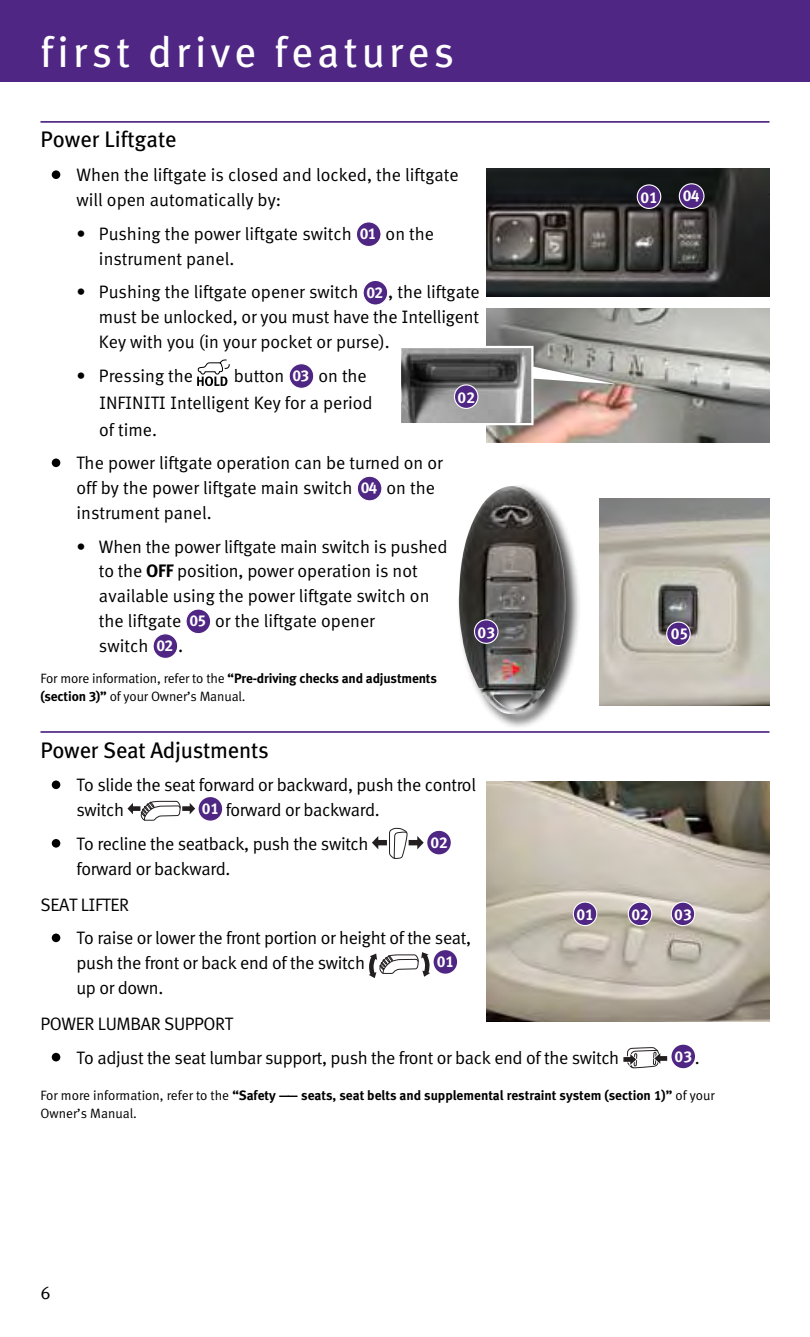
<style>
.page{position:relative;width:810px;height:1337px;background:#fff}
.page>*{position:absolute;margin:0;border:0;box-sizing:border-box;transform-origin:0 0}
.t1{font:42.75px "Infiniti Meta";letter-spacing:.1em;color:#fff}
.t2{font:22.5px "Infiniti Meta";letter-spacing:-.01em;color:#000}
.t3{font:18px/24.8px "Infiniti Meta Normal";color:#000}
.t4{font:18px/24.8px "Infiniti Meta Normal";letter-spacing:-.02em;color:#000}
.t5{font:700 15.75px "Infiniti Meta";color:#fff}
.t6{font:700 13.5px "Infiniti Meta";color:#000}
.t7{font:13.5px "Infiniti Meta Normal";letter-spacing:-.01em;color:#000}
.s1{font-family:"Infiniti Meta";font-weight:700;font-size:15.75px;color:#fff}
.s2{font-family:"Infiniti Meta"}
.s3{font-family:"Infiniti Meta";font-weight:700}
.s4{font-family:"Infiniti Meta Normal";font-weight:400}
.s5{font-family:"Infiniti Meta Normal";font-weight:400;font-size:18px;color:#000}
</style>
<div class="page">
<div style="left:0;top:0;width:810px;height:82px;background:#4f2683"></div>
<hr style="left:40px;top:121px;width:730px;height:2px;background:#4f2683">
<div style="left:52px;top:170px;width:8px;height:9px;background:#000;border-radius:50%"></div>
<div style="left:356px;top:222px;width:25px;height:24px;background:#4f2683;border-radius:50%"></div>
<div style="left:356px;top:221px;width:26px;height:26px;border:1px solid #fff;border-radius:50%"></div>
<div style="left:363px;top:280px;width:25px;height:25px;background:#4f2683;border-radius:50%"></div>
<div style="left:363px;top:280px;width:25px;height:25px;border:1px solid #fff;border-radius:50%"></div>
<svg style="left:197px;top:359px;width:33px;height:27px"></svg>
<div style="left:289px;top:364px;width:25px;height:24px;background:#4f2683;border-radius:50%"></div>
<div style="left:289px;top:363px;width:25px;height:26px;border:1px solid #fff;border-radius:50%"></div>
<div style="left:52px;top:458px;width:8px;height:9px;background:#000;border-radius:50%"></div>
<div style="left:357px;top:476px;width:25px;height:25px;background:#4f2683;border-radius:50%"></div>
<div style="left:357px;top:476px;width:25px;height:25px;border:1px solid #fff;border-radius:50%"></div>
<div style="left:186px;top:609px;width:25px;height:24px;background:#4f2683;border-radius:50%"></div>
<div style="left:185px;top:608px;width:26px;height:26px;border:1px solid #fff;border-radius:50%"></div>
<div style="left:153px;top:634px;width:25px;height:24px;background:#4f2683;border-radius:50%"></div>
<div style="left:153px;top:633px;width:25px;height:26px;border:1px solid #fff;border-radius:50%"></div>
<hr style="left:40px;top:731px;width:730px;height:2px;background:#4f2683">
<div style="left:52px;top:780px;width:8px;height:9px;background:#000;border-radius:50%"></div>
<svg style="left:127px;top:801px;width:68px;height:19px"></svg>
<div style="left:199px;top:797px;width:23px;height:23px;background:#4f2683;border-radius:50%"></div>
<div style="left:52px;top:839px;width:8px;height:8px;background:#000;border-radius:50%"></div>
<svg style="left:372px;top:828px;width:52px;height:31px"></svg>
<div style="left:427px;top:831px;width:24px;height:23px;background:#4f2683;border-radius:50%"></div>
<div style="left:52px;top:933px;width:8px;height:9px;background:#000;border-radius:50%"></div>
<svg style="left:369px;top:952px;width:61px;height:26px"></svg>
<div style="left:434px;top:950px;width:23px;height:23px;background:#4f2683;border-radius:50%"></div>
<div style="left:52px;top:1052px;width:8px;height:9px;background:#000;border-radius:50%"></div>
<svg style="left:623px;top:1047px;width:45px;height:21px"></svg>
<div style="left:672px;top:1044px;width:23px;height:24px;background:#4f2683;border-radius:50%"></div>
<img style="left:486px;top:309px;width:284px;height:134px">
<img style="left:486px;top:169px;width:284px;height:127px">
<svg style="left:401px;top:345px;width:216px;height:81px;background:#938d8a"></svg>
<div style="left:637px;top:185px;width:24px;height:23px;background:#4f2683;border-radius:50%"></div>
<div style="left:637px;top:184px;width:24px;height:25px;border:1px solid #fff;border-radius:50%"></div>
<div style="left:454px;top:385px;width:24px;height:23px;background:#4f2683;border-radius:50%"></div>
<div style="left:454px;top:384px;width:25px;height:25px;border:1px solid #fff;border-radius:50%"></div>
<img style="left:486px;top:781px;width:284px;height:240px">
<div style="left:573px;top:902px;width:24px;height:23px;background:#4f2683;border-radius:50%"></div>
<div style="left:573px;top:901px;width:24px;height:25px;border:1px solid #fff;border-radius:50%"></div>
<div style="left:628px;top:902px;width:24px;height:23px;background:#4f2683;border-radius:50%"></div>
<div style="left:628px;top:901px;width:24px;height:25px;border:1px solid #fff;border-radius:50%"></div>
<div style="left:671px;top:902px;width:24px;height:23px;background:#4f2683;border-radius:50%"></div>
<div style="left:671px;top:901px;width:24px;height:25px;border:1px solid #fff;border-radius:50%"></div>
<div style="left:457px;top:484px;width:125px;height:246px;background:#000;opacity:.75"></div>
<img style="left:459px;top:486px;width:107px;height:229px">
<div style="left:474px;top:620px;width:24px;height:23px;background:#4f2683;border-radius:50%"></div>
<div style="left:474px;top:619px;width:25px;height:25px;border:1px solid #fff;border-radius:50%"></div>
<img style="left:600px;top:498px;width:170px;height:207px">
<div style="left:667px;top:622px;width:23px;height:23px;background:#4f2683;border-radius:50%"></div>
<div style="left:666px;top:621px;width:25px;height:25px;border:1px solid #fff;border-radius:50%"></div>
<div style="left:679px;top:184px;width:25px;height:24px;background:#4f2683;border-radius:50%"></div>
<div style="left:679px;top:183px;width:26px;height:26px;border:1px solid #fff;border-radius:50%"></div>
<h1 class="t1" style="left:40px;top:27px;width:415px">first drive features</h1>
<p class="t2" style="left:40px;top:126px;width:138px">Power Liftgate</p>
<p class="t3" style="left:76px;top:162px;width:384px">When the liftgate is closed and locked, the liftgate will open automatically by:</p>
<p class="t3" style="left:99px;top:221px;width:337px;text-indent:-23px">• Pushing the power liftgate switch <span class="s1">01</span> on the instrument panel.</p>
<p class="t3" style="left:99px;top:279px;width:382px;text-align:justify;text-indent:-22px">• Pushing the liftgate opener switch <span class="s1">02</span> <span class="s2">,</span> the liftgate must be unlocked, or you must have the Intelligent Key with you (in your pocket or purse).</p>
<p class="t3" style="left:76px;top:363px;width:118px">• Pressing the</p>
<p class="t5" style="left:683px;top:186px;width:18px">04</p>
<p class="t5" style="left:640px;top:188px;width:19px">01</p>
<p class="t3" style="left:99px;top:361px;width:275px;line-height:27px;text-indent:135px">button <span class="s1">03</span> on the<br>INFINITI Intelligent Key for a period of time.</p>
<p class="t3" style="left:76px;top:450px;width:368px">The power liftgate operation can be turned on or off by the power liftgate main switch <span class="s1">04</span> on the instrument panel.</p>
<p class="t3" style="left:99px;top:534px;width:350px;text-indent:-22px">• When the power liftgate main switch is pushed to the <span class="s3">OFF</span> position, power operation is not available using the power liftgate switch on the liftgate <span class="s1">05</span> or the liftgate opener<br>switch <span class="s1">02</span> <span class="s2">.</span></p>
<p class="t6" style="left:40px;top:670px;width:398px"><span class="s4">For more information, refer to the</span> “Pre-driving checks and adjustments</p>
<p class="t7" style="left:40px;top:688px;width:207px"><span class="s3">(section 3)”</span> of your Owner’s Manual.</p>
<p class="t2" style="left:40px;top:736px;width:230px">Power Seat Adjustments</p>
<p class="t4" style="left:77px;top:772px;width:401px">To slide the seat forward or backward, push the control switch</p>
<p class="t5" style="left:458px;top:388px;width:19px">02</p>
<p class="t5" style="left:478px;top:622px;width:19px">03</p>
<p class="t5" style="left:671px;top:624px;width:19px">05</p>
<p class="t4" style="left:77px;top:792px;width:305px;line-height:33.8px;text-indent:125px"><span class="s1">01</span> forward or backward.<br>To recline the seatback, push the switch</p>
<p class="t5" style="left:430px;top:833px;width:19px">02</p>
<p class="t4" style="left:41px;top:850px;width:191px;line-height:36px;text-indent:36px">forward or backward.<br>SEAT LIFTER</p>
<p class="t4" style="left:77px;top:925px;width:396px">To raise or lower the front portion or height of the seat, push the front or back end of the switch</p>
<p class="t5" style="left:437px;top:952px;width:19px">01</p>
<p class="t5" style="left:576px;top:905px;width:19px">01</p>
<p class="t5" style="left:631px;top:905px;width:19px">02</p>
<p class="t5" style="left:674px;top:905px;width:19px">03</p>
<p class="t4" style="left:41px;top:969px;width:194px;line-height:36px;text-indent:36px">up or down.<br>POWER LUMBAR SUPPORT</p>
<p class="t4" style="left:77px;top:1044px;width:544px">To adjust the seat lumbar support, push the front or back end of the switch</p>
<p class="t5" style="left:675px;top:1047px;width:27px">03<span class="s5">.</span></p>
<p class="t6" style="left:40px;top:1087px;width:676px"><span class="s4">For more information, refer to the</span> “Safety —— seats, seat belts and supplemental restraint system (section 1)” <span class="s4">of your</span></p>
<p class="t7" style="left:40px;top:1105px;width:98px">Owner’s Manual.</p>
<p class="t3" style="left:40px;top:1280px;width:12px">6</p>
</div>
